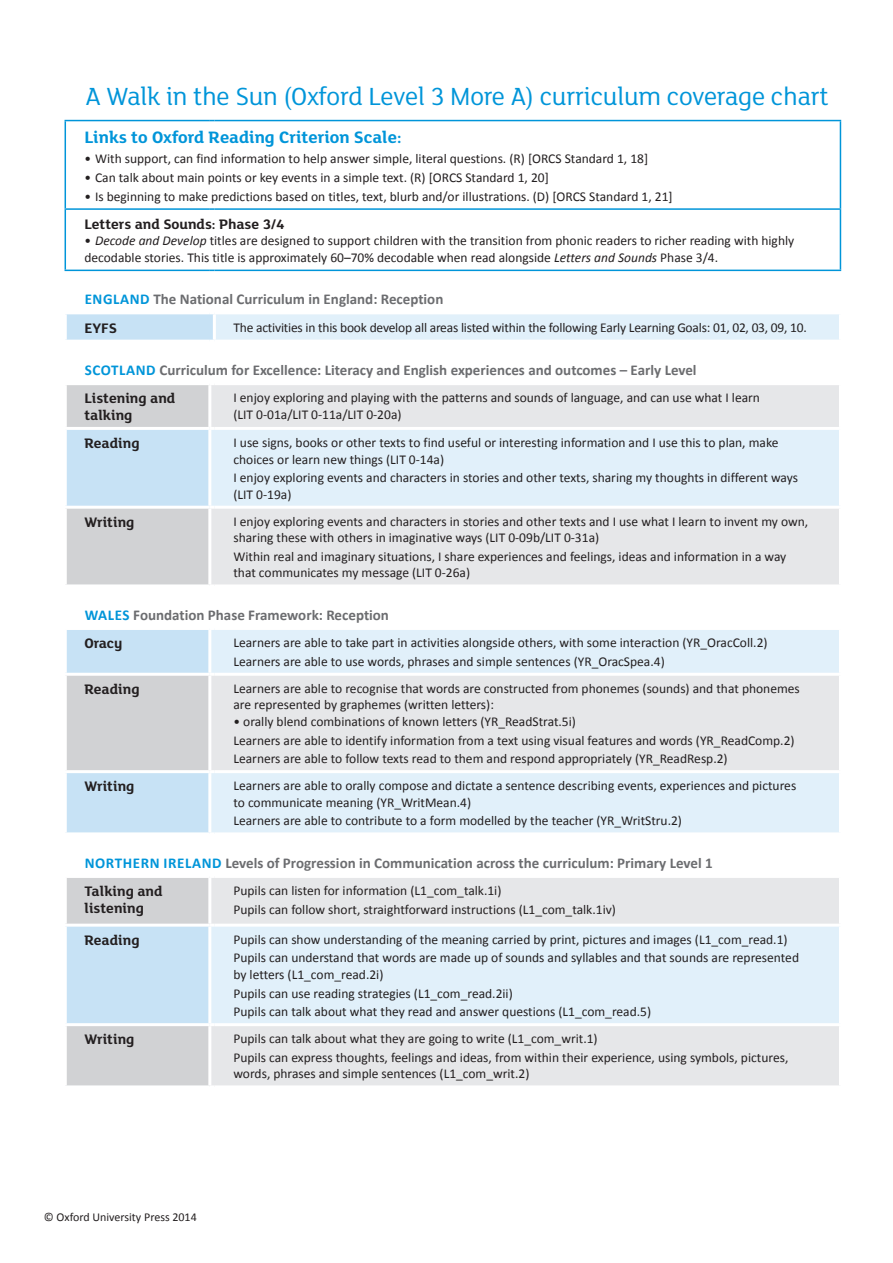
<style>
.page{position:relative;width:893px;height:1263px;background:#fff}
.page>*{position:absolute;margin:0;border:0;box-sizing:border-box;transform-origin:0 0}
.Bhead{font:27px "FS Lola";letter-spacing:-.01em;color:#0095d9}
.table_ahead{font:700 18px "FS Lola";color:#0095d9}
.curriculum_area{font:700 15px "Calibri";color:#6c6d70}
.Table_bhead{font:700 15px/16.5px "FS Lola";color:#231f20}
.main_table_text{font:13.5px/16.5px "Calibri";color:#231f20}
.t1{font:12px "Calibri";color:#231f20}
.s1{font-style:italic}
.s2{color:#0095d9}
</style>
<div class="page">
<svg style="left:67px;top:314px;width:143px;height:26px;background:#c8e2f5"></svg>
<svg style="left:210px;top:314px;width:629px;height:26px;background:#e1f0fa"></svg>
<svg style="left:67px;top:385px;width:141px;height:700px;background:#d2dde6"></svg>
<svg style="left:211px;top:385px;width:628px;height:700px;background:#e6edf2"></svg>
<hr style="left:840px;top:121px;width:1px;height:87px;background:#0095d9">
<hr style="left:840px;top:210px;width:1px;height:60px;background:#0095d9">
<hr style="left:213px;top:314px;width:3px;height:26px;background:#fff">
<hr style="left:64px;top:427px;width:146px;height:3px;background:#fff">
<hr style="left:214px;top:427px;width:628px;height:3px;background:#fff">
<hr style="left:64px;top:506px;width:146px;height:3px;background:#fff">
<hr style="left:214px;top:506px;width:628px;height:3px;background:#fff">
<hr style="left:64px;top:584px;width:146px;height:3px;background:#fff">
<hr style="left:214px;top:584px;width:628px;height:3px;background:#fff">
<hr style="left:64px;top:627px;width:146px;height:3px;background:#fff">
<hr style="left:214px;top:627px;width:628px;height:3px;background:#fff">
<hr style="left:64px;top:673px;width:146px;height:3px;background:#fff">
<hr style="left:214px;top:673px;width:628px;height:3px;background:#fff">
<hr style="left:64px;top:770px;width:146px;height:3px;background:#fff">
<hr style="left:214px;top:770px;width:628px;height:3px;background:#fff">
<hr style="left:64px;top:832px;width:146px;height:3px;background:#fff">
<hr style="left:214px;top:832px;width:628px;height:3px;background:#fff">
<hr style="left:64px;top:875px;width:146px;height:3px;background:#fff">
<hr style="left:214px;top:875px;width:628px;height:3px;background:#fff">
<hr style="left:64px;top:924px;width:146px;height:3px;background:#fff">
<hr style="left:214px;top:924px;width:628px;height:3px;background:#fff">
<hr style="left:64px;top:1023px;width:146px;height:3px;background:#fff">
<hr style="left:214px;top:1023px;width:628px;height:3px;background:#fff">
<hr style="left:65px;top:121px;width:1px;height:87px;background:#0095d9">
<hr style="left:65px;top:120px;width:145px;height:1px;background:#0095d9">
<hr style="left:214px;top:120px;width:627px;height:1px;background:#0095d9">
<hr style="left:65px;top:210px;width:1px;height:60px;background:#0095d9">
<hr style="left:65px;top:208px;width:145px;height:2px;background:#0095d9">
<hr style="left:214px;top:208px;width:627px;height:2px;background:#0095d9">
<hr style="left:65px;top:270px;width:145px;height:1px;background:#0095d9">
<hr style="left:214px;top:270px;width:627px;height:1px;background:#0095d9">
<p class="Bhead" style="left:85px;top:79px;width:745px">A Walk in the Sun (Oxford Level 3 More A) curriculum coverage chart</p>
<p class="table_ahead" style="left:84px;top:124px;width:319px">Links to Oxford Reading Criterion Scale:</p>
<p class="main_table_text" style="left:84px;top:151px;width:565px">• With support, can find information to help answer simple, literal questions. (R) [ORCS Standard 1, 18]</p>
<p class="main_table_text" style="left:84px;top:169px;width:466px">• Can talk about main points or key events in a simple text. (R) [ORCS Standard 1, 20]</p>
<p class="main_table_text" style="left:84px;top:188px;width:590px">• Is beginning to make predictions based on titles, text, blurb and/or illustrations. (D) [ORCS Standard 1, 21]</p>
<p class="Table_bhead" style="left:84px;top:215px;width:201px">Letters and Sounds: Phase 3/4</p>
<p class="main_table_text" style="left:84px;top:233px;width:711px">• <span class="s1">Decode and Develop</span> titles are designed to support children with the transition from phonic readers to richer reading with highly decodable stories. This title is approximately 60–70% decodable when read alongside <span class="s1">Letters and Sounds</span> Phase 3/4.</p>
<p class="curriculum_area" style="left:85px;top:290px;width:360px"><span class="s2">ENGLAND</span> The National Curriculum in England: Reception</p>
<p class="Table_bhead" style="left:84px;top:319px;width:34px">EYFS</p>
<p class="main_table_text" style="left:233px;top:319px;width:575px">The activities in this book develop all areas listed within the following Early Learning Goals: 01, 02, 03, 09, 10.</p>
<p class="curriculum_area" style="left:85px;top:361px;width:613px"><span class="s2">SCOTLAND</span> Curriculum for Excellence: Literacy and English experiences and outcomes – Early Level</p>
<p class="Table_bhead" style="left:84px;top:389px;width:92px">Listening and talking</p>
<p class="main_table_text" style="left:233px;top:390px;width:528px">I enjoy exploring and playing with the patterns and sounds of language, and can use what I learn (LIT 0-01a/LIT 0-11a/LIT 0-20a)</p>
<p class="Table_bhead" style="left:84px;top:434px;width:57px">Reading</p>
<p class="main_table_text" style="left:233px;top:434px;width:546px">I use signs, books or other texts to find useful or interesting information and I use this to plan, make choices or learn new things (LIT 0-14a)</p>
<p class="main_table_text" style="left:233px;top:469px;width:566px">I enjoy exploring events and characters in stories and other texts, sharing my thoughts in different ways (LIT 0-19a)</p>
<p class="Table_bhead" style="left:84px;top:513px;width:52px">Writing</p>
<p class="main_table_text" style="left:233px;top:513px;width:576px">I enjoy exploring events and characters in stories and other texts and I use what I learn to invent my own, sharing these with others in imaginative ways (LIT 0-09b/LIT 0-31a)</p>
<p class="main_table_text" style="left:233px;top:548px;width:554px">Within real and imaginary situations, I share experiences and feelings, ideas and information in a way that communicates my message (LIT 0-26a)</p>
<p class="curriculum_area" style="left:85px;top:605px;width:306px"><span class="s2">WALES</span> Foundation Phase Framework: Reception</p>
<p class="Table_bhead" style="left:84px;top:634px;width:40px">Oracy</p>
<p class="main_table_text" style="left:233px;top:634px;width:536px">Learners are able to take part in activities alongside others, with some interaction (YR_OracColl.2)</p>
<p class="main_table_text" style="left:233px;top:653px;width:433px">Learners are able to use words, phrases and simple sentences (YR_OracSpea.4)</p>
<p class="Table_bhead" style="left:84px;top:680px;width:57px">Reading</p>
<p class="main_table_text" style="left:233px;top:680px;width:568px">Learners are able to recognise that words are constructed from phonemes (sounds) and that phonemes are represented by graphemes (written letters):</p>
<p class="main_table_text" style="left:233px;top:713px;width:344px">• orally blend combinations of known letters (YR_ReadStrat.5i)</p>
<p class="main_table_text" style="left:233px;top:732px;width:563px">Learners are able to identify information from a text using visual features and words (YR_ReadComp.2)</p>
<p class="main_table_text" style="left:233px;top:750px;width:496px">Learners are able to follow texts read to them and respond appropriately (YR_ReadResp.2)</p>
<p class="Table_bhead" style="left:84px;top:777px;width:52px">Writing</p>
<p class="main_table_text" style="left:233px;top:777px;width:564px">Learners are able to orally compose and dictate a sentence describing events, experiences and pictures to communicate meaning (YR_WritMean.4)</p>
<p class="main_table_text" style="left:233px;top:813px;width:450px">Learners are able to contribute to a form modelled by the teacher (YR_WritStru.2)</p>
<p class="curriculum_area" style="left:85px;top:853px;width:630px"><span class="s2">NORTHERN IRELAND</span> Levels of Progression in Communication across the curriculum: Primary Level 1</p>
<p class="Table_bhead" style="left:84px;top:882px;width:80px">Talking and listening</p>
<p class="main_table_text" style="left:233px;top:882px;width:270px">Pupils can listen for information (L1_com_talk.1i)</p>
<p class="main_table_text" style="left:233px;top:901px;width:384px">Pupils can follow short, straightforward instructions (L1_com_talk.1iv)</p>
<p class="Table_bhead" style="left:84px;top:931px;width:57px">Reading</p>
<p class="main_table_text" style="left:233px;top:931px;width:556px">Pupils can show understanding of the meaning carried by print, pictures and images (L1_com_read.1)</p>
<p class="main_table_text" style="left:233px;top:950px;width:567px">Pupils can understand that words are made up of sounds and syllables and that sounds are represented by letters (L1_com_read.2i)</p>
<p class="main_table_text" style="left:233px;top:985px;width:281px">Pupils can use reading strategies (L1_com_read.2ii)</p>
<p class="main_table_text" style="left:233px;top:1003px;width:419px">Pupils can talk about what they read and answer questions (L1_com_read.5)</p>
<p class="Table_bhead" style="left:84px;top:1030px;width:52px">Writing</p>
<p class="main_table_text" style="left:233px;top:1030px;width:366px">Pupils can talk about what they are going to write (L1_com_writ.1)</p>
<p class="main_table_text" style="left:233px;top:1049px;width:556px">Pupils can express thoughts, feelings and ideas, from within their experience, using symbols, pictures, words, phrases and simple sentences (L1_com_writ.2)</p>
<p class="t1" style="left:44px;top:1209px;width:154px">© Oxford University Press 2014</p>
</div>
